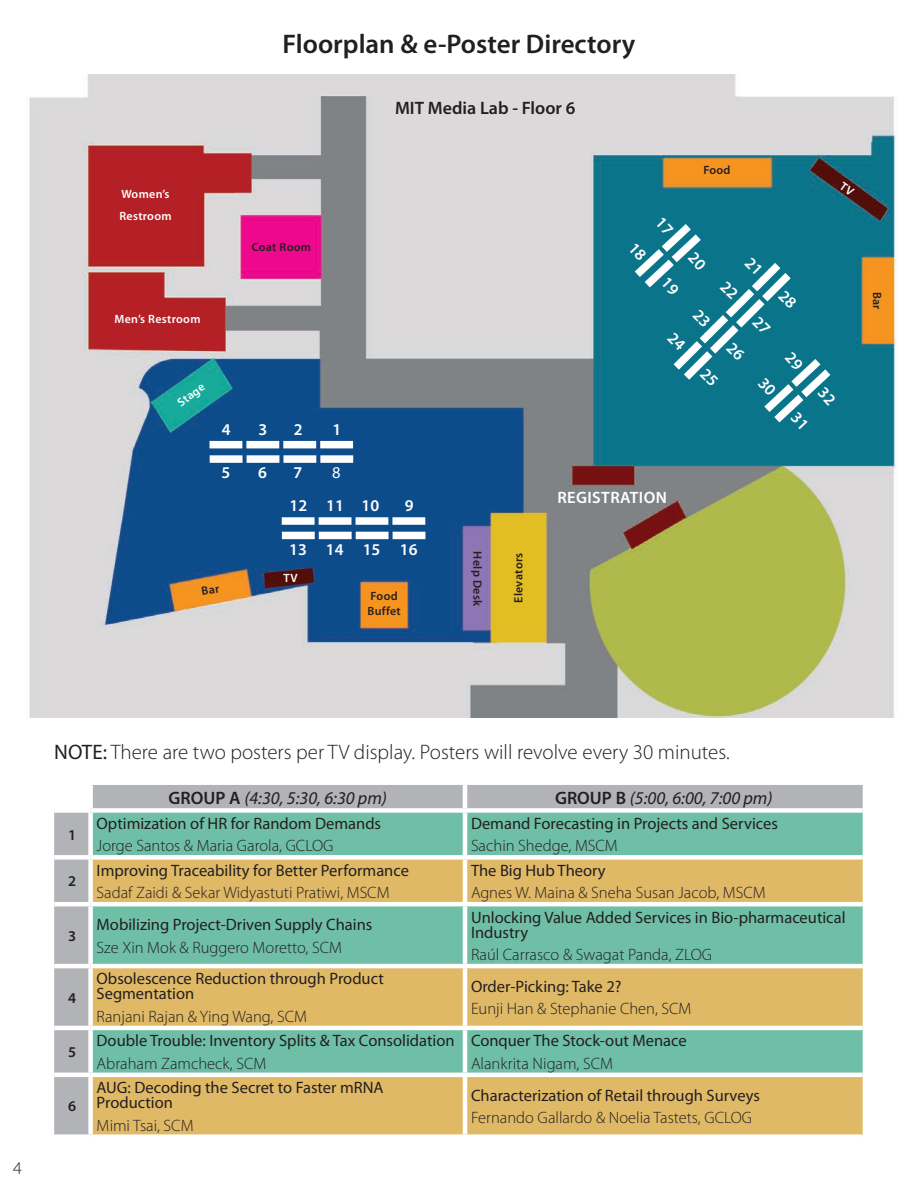
<style>
.page{position:relative;width:918px;height:1188px;background:#fff}
.page>*{position:absolute;margin:0;border:0;box-sizing:border-box;transform-origin:0 0}
.t1{font:600 27px "Myriad Pro";color:#231f20}
.t2{font:300 21px "Myriad Pro";color:#231f20}
.t3{font:italic 18px "Myriad Pro";color:#231f20}
.t4{font:600 18px "Myriad Pro";color:#231f20}
.t5{font:300 18px "Myriad Pro";color:#231f20}
.t6{font:16.5px/15px "Myriad Pro";color:#231f20}
.t7{font:300 16.5px "Myriad Pro";color:#231f20}
.t8{font:600 16.5px "Myriad Pro";letter-spacing:.025em;color:#fff}
.t9{font:16.5px "Myriad Pro";color:#fff}
.t10{font:600 15px "Myriad Pro";color:#231f20}
.t11{font:600 12px/14.4px "Myriad Pro";letter-spacing:.025em;color:#231f20}
.t12{font:600 12px/21.9px "Myriad Pro";letter-spacing:.025em;color:#fff}
.s1{font-weight:400}
.s2{font-weight:600;font-style:normal}
</style>
<div class="page">
<img style="left:29px;top:75px;width:869px;height:642px">
<div style="left:210px;top:441px;width:32px;height:7px;background:#fff"></div>
<div style="left:246px;top:441px;width:33px;height:7px;background:#fff"></div>
<div style="left:283px;top:441px;width:33px;height:7px;background:#fff"></div>
<div style="left:320px;top:441px;width:33px;height:7px;background:#fff"></div>
<div style="left:210px;top:455px;width:33px;height:8px;background:#fff"></div>
<div style="left:247px;top:455px;width:32px;height:8px;background:#fff"></div>
<div style="left:283px;top:455px;width:33px;height:8px;background:#fff"></div>
<div style="left:320px;top:455px;width:33px;height:8px;background:#fff"></div>
<div style="left:282px;top:517px;width:33px;height:8px;background:#fff"></div>
<div style="left:319px;top:517px;width:32px;height:8px;background:#fff"></div>
<div style="left:356px;top:517px;width:32px;height:8px;background:#fff"></div>
<div style="left:392px;top:517px;width:33px;height:8px;background:#fff"></div>
<div style="left:282px;top:532px;width:33px;height:7px;background:#fff"></div>
<div style="left:319px;top:532px;width:33px;height:7px;background:#fff"></div>
<div style="left:356px;top:532px;width:33px;height:7px;background:#fff"></div>
<div style="left:393px;top:532px;width:32px;height:7px;background:#fff"></div>
<div style="left:54px;top:785px;width:809px;height:349px;background:#b2b3b7"></div>
<div style="left:93px;top:813px;width:770px;height:260px;background:#6ebfa6"></div>
<svg style="left:93px;top:860px;width:770px;height:166px;background:#b6bb7e"></svg>
<div style="left:93px;top:1077px;width:770px;height:57px;background:#e0b966"></div>
<hr style="left:463px;top:813px;width:4px;height:42px;background:#fff">
<div style="left:54px;top:855px;width:37px;height:5px;background:#fff"></div>
<div style="left:91px;top:855px;width:374px;height:5px;background:#fff"></div>
<div style="left:465px;top:855px;width:398px;height:5px;background:#fff"></div>
<hr style="left:463px;top:860px;width:4px;height:42px;background:#fff">
<hr style="left:54px;top:902px;width:37px;height:4px;background:#fff">
<hr style="left:91px;top:902px;width:374px;height:4px;background:#fff">
<hr style="left:465px;top:902px;width:398px;height:4px;background:#fff">
<hr style="left:463px;top:906px;width:4px;height:58px;background:#fff">
<hr style="left:54px;top:964px;width:37px;height:4px;background:#fff">
<hr style="left:91px;top:964px;width:374px;height:4px;background:#fff">
<hr style="left:465px;top:964px;width:398px;height:4px;background:#fff">
<hr style="left:463px;top:968px;width:4px;height:58px;background:#fff">
<hr style="left:54px;top:1026px;width:37px;height:4px;background:#fff">
<hr style="left:91px;top:1026px;width:374px;height:4px;background:#fff">
<hr style="left:465px;top:1026px;width:398px;height:4px;background:#fff">
<hr style="left:463px;top:1030px;width:4px;height:43px;background:#fff">
<hr style="left:54px;top:1073px;width:37px;height:4px;background:#fff">
<hr style="left:91px;top:1073px;width:374px;height:4px;background:#fff">
<hr style="left:465px;top:1073px;width:398px;height:4px;background:#fff">
<hr style="left:463px;top:1077px;width:4px;height:57px;background:#fff">
<hr style="left:463px;top:785px;width:4px;height:23px;background:#fff">
<div style="left:54px;top:808px;width:37px;height:5px;background:#fff"></div>
<div style="left:91px;top:808px;width:374px;height:5px;background:#fff"></div>
<div style="left:465px;top:808px;width:398px;height:5px;background:#fff"></div>
<div style="left:88px;top:813px;width:5px;height:42px;background:#fff"></div>
<div style="left:88px;top:860px;width:5px;height:42px;background:#fff"></div>
<div style="left:88px;top:906px;width:5px;height:58px;background:#fff"></div>
<div style="left:88px;top:968px;width:5px;height:58px;background:#fff"></div>
<div style="left:88px;top:1030px;width:5px;height:43px;background:#fff"></div>
<div style="left:88px;top:1077px;width:5px;height:57px;background:#fff"></div>
<hr style="left:53px;top:784px;width:40px;height:2px;background:#fff">
<div style="left:88px;top:786px;width:5px;height:22px;background:#fff"></div>
<svg style="left:202px;top:586px;width:18px;height:9px"></svg>
<svg style="left:839px;top:181px;width:16px;height:15px"></svg>
<svg style="left:627px;top:216px;width:211px;height:214px;background:#1f8095"></svg>
<h1 class="t1" style="left:283px;top:27px;width:354px">Floorplan &amp; e-Poster Directory</h1>
<p class="t4" style="left:395px;top:96px;width:182px">MIT Media Lab - Floor 6</p>
<p class="t12" style="left:119px;top:183px;width:54px">Women’s<br>Restroom</p>
<p class="t11" style="left:252px;top:239px;width:61px">Coat Room</p>
<p class="t12" style="left:114px;top:308px;width:88px">Men’s Restroom</p>
<p class="t12" style="left:172px;top:395px;width:32px;rotate:-37deg">Stage</p>
<p class="t8" style="left:222px;top:419px;width:10px">4</p>
<p class="t8" style="left:259px;top:419px;width:10px">3</p>
<p class="t8" style="left:294px;top:419px;width:10px">2</p>
<p class="t8" style="left:332px;top:419px;width:10px">1</p>
<p class="t8" style="left:221px;top:462px;width:10px">5</p>
<p class="t9" style="left:332px;top:462px;width:10px">8</p>
<p class="t8" style="left:258px;top:462px;width:10px">6</p>
<p class="t8" style="left:293px;top:462px;width:10px">7</p>
<p class="t8" style="left:290px;top:495px;width:19px">12</p>
<p class="t8" style="left:289px;top:539px;width:19px">13</p>
<p class="t12" style="left:284px;top:566px;width:16px">TV</p>
<p class="t8" style="left:326px;top:495px;width:19px">11</p>
<p class="t8" style="left:326px;top:539px;width:19px">14</p>
<p class="t8" style="left:362px;top:495px;width:19px">10</p>
<p class="t8" style="left:363px;top:539px;width:19px">15</p>
<p class="t8" style="left:405px;top:495px;width:10px">9</p>
<p class="t8" style="left:400px;top:539px;width:19px">16</p>
<p class="t11" style="left:368px;top:589px;width:35px">Food<br>Buffet</p>
<p class="t11" style="left:485px;top:551px;width:56px;rotate:90deg">Help Desk</p>
<p class="t11" style="left:511px;top:603px;width:52px;rotate:-90deg">Elevators</p>
<p class="t8" style="left:557px;top:487px;width:111px">REGISTRATION</p>
<p class="t11" style="left:703px;top:163px;width:29px">Food</p>
<p class="t11" style="left:885px;top:292px;width:19px;rotate:90deg">Bar</p>
<p class="t5" style="left:13px;top:1158px;width:10px">4</p>
<p class="t2" style="left:54px;top:741px;width:677px"><span class="s1">NOTE:</span> There are two posters per TV display. Posters will revolve every 30 minutes.</p>
<p class="t10" style="left:68px;top:825px;width:10px">1</p>
<p class="t10" style="left:68px;top:872px;width:10px">2</p>
<p class="t10" style="left:68px;top:926px;width:10px">3</p>
<p class="t10" style="left:68px;top:988px;width:10px">4</p>
<p class="t10" style="left:68px;top:1042px;width:10px">5</p>
<p class="t10" style="left:68px;top:1097px;width:10px">6</p>
<p class="t3" style="left:169px;top:787px;width:220px"><span class="s2">GROUP A</span> (4:30, 5:30, 6:30 pm)</p>
<p class="t3" style="left:555px;top:787px;width:219px"><span class="s2">GROUP B</span> (5:00, 6:00, 7:00 pm)</p>
<p class="t6" style="left:97px;top:816px;width:286px">Optimization of HR for Random Demands</p>
<p class="t7" style="left:97px;top:837px;width:238px">Jorge Santos &amp; Maria Garola, GCLOG</p>
<p class="t6" style="left:97px;top:862px;width:314px">Improving Traceability for Better Performance</p>
<p class="t7" style="left:97px;top:884px;width:294px">Sadaf Zaidi &amp; Sekar Widyastuti Pratiwi, MSCM</p>
<p class="t6" style="left:97px;top:917px;width:277px">Mobilizing Project-Driven Supply Chains</p>
<p class="t7" style="left:97px;top:938px;width:247px">Sze Xin Mok &amp; Ruggero Moretto, SCM</p>
<p class="t6" style="left:97px;top:971px;width:289px">Obsolescence Reduction through Product<br>Segmentation</p>
<p class="t7" style="left:97px;top:1007px;width:212px">Ranjani Rajan &amp; Ying Wang, SCM</p>
<p class="t6" style="left:97px;top:1033px;width:360px">Double Trouble: Inventory Splits &amp; Tax Consolidation</p>
<p class="t7" style="left:97px;top:1054px;width:171px">Abraham Zamcheck, SCM</p>
<p class="t6" style="left:97px;top:1080px;width:289px">AUG: Decoding the Secret to Faster mRNA<br>Production</p>
<p class="t7" style="left:97px;top:1116px;width:98px">Mimi Tsai, SCM</p>
<p class="t6" style="left:471px;top:816px;width:308px">Demand Forecasting in Projects and Services</p>
<p class="t7" style="left:471px;top:837px;width:148px">Sachin Shedge, MSCM</p>
<p class="t6" style="left:471px;top:862px;width:136px">The Big Hub Theory</p>
<p class="t7" style="left:471px;top:884px;width:296px">Agnes W. Maina &amp; Sneha Susan Jacob, MSCM</p>
<p class="t6" style="left:471px;top:909px;width:376px">Unlocking Value Added Services in Bio-pharmaceutical<br>Industry</p>
<p class="t7" style="left:471px;top:946px;width:243px">Raúl Carrasco &amp; Swagat Panda, ZLOG</p>
<p class="t6" style="left:471px;top:979px;width:152px">Order-Picking: Take 2?</p>
<p class="t7" style="left:471px;top:1000px;width:222px">Eunji Han &amp; Stephanie Chen, SCM</p>
<p class="t6" style="left:471px;top:1033px;width:217px">Conquer The Stock-out Menace</p>
<p class="t7" style="left:471px;top:1054px;width:144px">Alankrita Nigam, SCM</p>
<p class="t6" style="left:471px;top:1087px;width:290px">Characterization of Retail through Surveys</p>
<p class="t7" style="left:471px;top:1109px;width:283px">Fernando Gallardo &amp; Noelia Tastets, GCLOG</p>
</div>
